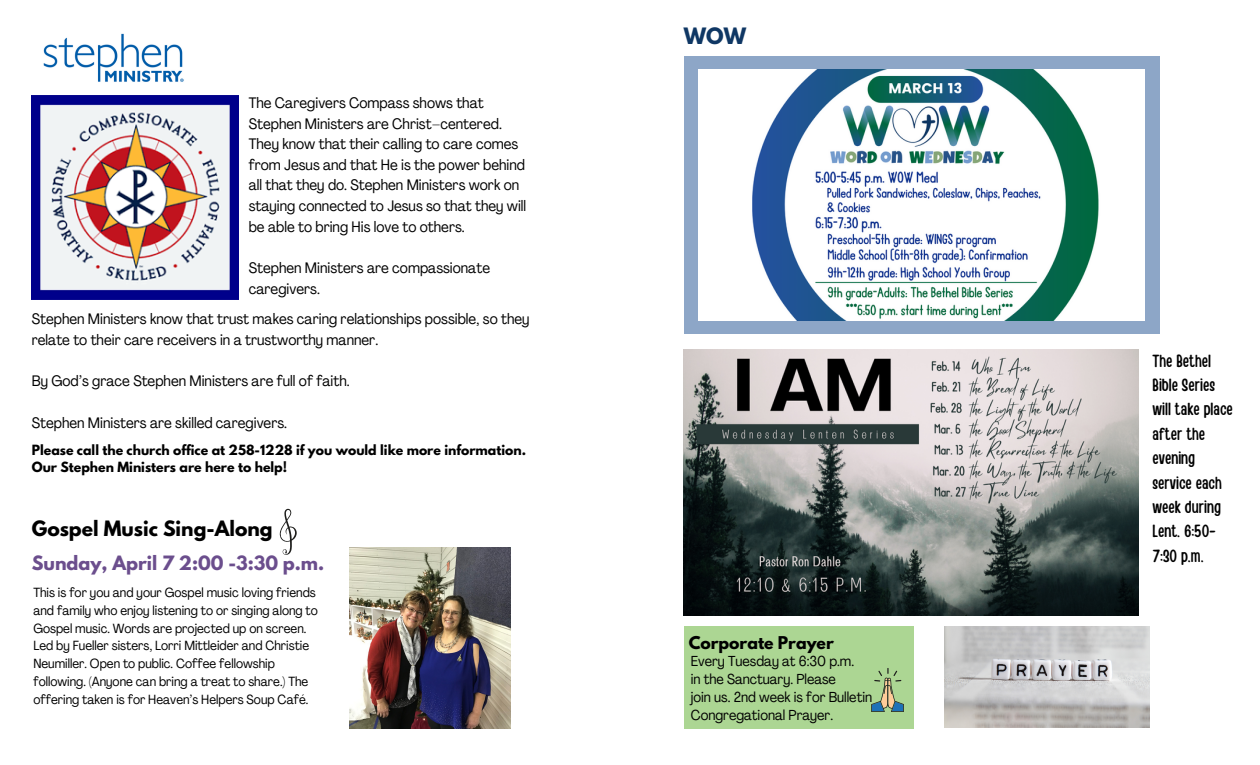
<style>
.page{position:relative;width:1260px;height:765px;background:#fff}
.page>*{position:absolute;margin:0;border:0;box-sizing:border-box;transform-origin:0 0}
.t1{font:700 20px "League Spartan";color:#0f3764}
.t2{font:700 18.75px "League Spartan";color:#000}
.t3{font:17.5px/24.4px "Handy Casual Condensed";color:#000}
.t4{font:700 17.5px "League Spartan";color:#6b4e8d}
.t5{font:700 15.62px "League Spartan";color:#000}
.t6{font:condensed 15px/20.6px "Agrandir";color:#000}
.t7{font:condensed 14.25px/17.8px "Agrandir";color:#000}
.t8{font:condensed 13.12px/17.8px "Agrandir";color:#000}
.t9{font:700 12.5px/16.9px "League Spartan";color:#000}
</style>
<div class="page">
<img style="left:944px;top:627px;width:205px;height:101px">
<div style="left:684px;top:627px;width:229px;height:102px;background:#acd693"></div>
<svg style="left:871px;top:668px;width:33px;height:44px"></svg>
<img style="left:684px;top:350px;width:455px;height:266px">
<div style="left:684px;top:56px;width:475px;height:278px;background:#8da6c7"></div>
<img style="left:698px;top:69px;width:447px;height:252px">
<img style="left:43px;top:33px;width:141px;height:49px">
<img style="left:32px;top:95px;width:207px;height:205px">
<svg style="left:279px;top:508px;width:18px;height:47px"></svg>
<img style="left:350px;top:548px;width:161px;height:181px">
<p class="t6" style="left:249px;top:94px;width:279px">The Caregivers Compass shows that Stephen Ministers are Christ–centered.<br>They know that their calling to care comes from Jesus and that He is the power behind all that they do. Stephen Ministers work on staying connected to Jesus so that they will be able to bring His love to others.</p>
<p class="t6" style="left:249px;top:259px;width:243px">Stephen Ministers are compassionate caregivers.</p>
<p class="t6" style="left:32px;top:310px;width:499px">Stephen Ministers know that trust makes caring relationships possible, so they relate to their care receivers in a trustworthy manner.</p>
<p class="t6" style="left:32px;top:372px;width:319px">By God’s grace Stephen Ministers are full of faith.</p>
<h1 class="t6" style="left:32px;top:413px;width:257px">Stephen Ministers are skilled caregivers.</h1>
<h3 class="t9" style="left:32px;top:443px;width:496px">Please call the church office at 258-1228 if you would like more information.<br>Our Stephen Ministers are here to help!</h3>
<h4 class="t2" style="left:32px;top:519px;width:242px">Gospel Music Sing-Along</h4>
<h6 class="t4" style="left:32px;top:554px;width:294px">Sunday, April 7 2:00 -3:30 p.m.</h6>
<h5 class="t8" style="left:33px;top:585px;width:286px">This is for you and your Gospel music loving friends and family who enjoy listening to or singing along to Gospel music. Words are projected up on screen.<br>Led by Fueller sisters, Lorri Mittleider and Christie Neumiller. Open to public. Coffee fellowship following. (Anyone can bring a treat to share.) The offering taken is for Heaven’s Helpers Soup Café.</h5>
<h6 class="t1" style="left:684px;top:26px;width:64px">WOW</h6>
<h6 class="t5" style="left:689px;top:634px;width:147px">Corporate Prayer</h6>
<p class="t7" style="left:691px;top:654px;width:183px">Every Tuesday at 6:30 p.m.<br>in the Sanctuary. Please<br>join us. 2nd week is for Bulletin<br>Congregational Prayer.</p>
<h6 class="t3" style="left:1153px;top:348px;width:82px">The Bethel<br>Bible Series will take place after the evening service each week during<br>Lent. 6:50-<br>7:30 p.m.</h6>
</div>
